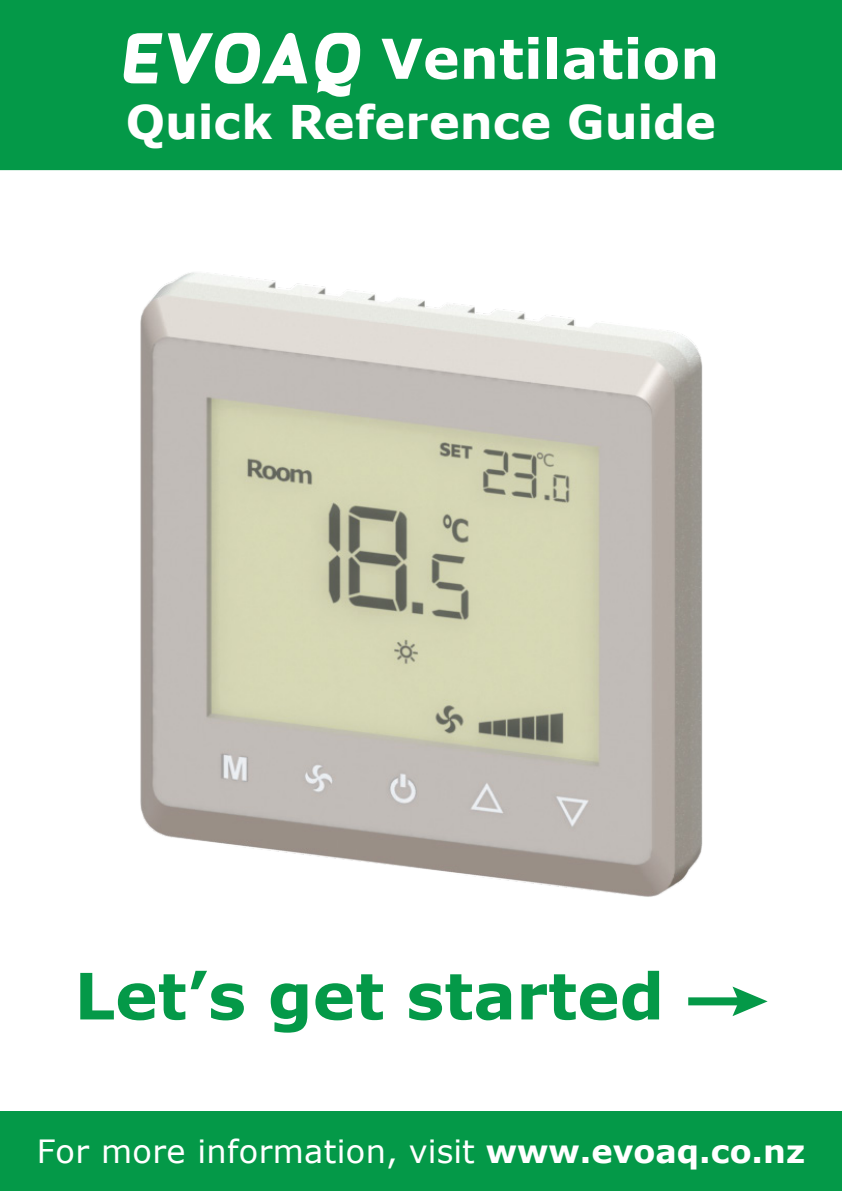
<style>
.page{position:relative;width:842px;height:1191px;background:#fff}
.page>*{position:absolute;margin:0;border:0;box-sizing:border-box;transform-origin:0 0}
.t1{font:700 64px "Verdana";color:#049948}
.t2{font:700 55.2px "Verdana";color:#fff}
.t3{font:700 46.4px "Verdana";color:#fff}
.t4{font:32px "Verdana";letter-spacing:.01em;color:#fff}
.s1{font-family:"Queenof Camelot";font-weight:400;font-style:italic;font-size:73.6px}
.s2{font-weight:700}
</style>
<div class="page">
<div style="left:0;top:0;width:842px;height:170px;background:#049948"></div>
<div style="left:0;top:1111px;width:842px;height:80px;background:#049948"></div>
<img style="left:140px;top:272px;width:563px;height:625px">
<div style="left:688px;top:997px;width:56px;height:8px;background:#049948"></div>
<svg style="left:732px;top:986px;width:36px;height:30px"></svg>
<h2 class="t2" style="left:123px;top:20px;width:598px"><span class="s1">EVOAQ</span> Ventilation</h2>
<h3 class="t3" style="left:126px;top:89px;width:592px">Quick Reference Guide</h3>
<h1 class="t1" style="left:74px;top:950px;width:591px">Let’s get started</h1>
<p class="t4" style="left:37px;top:1129px;width:770px">For more information, visit <span class="s2">www.evoaq.co.nz</span></p>
</div>
